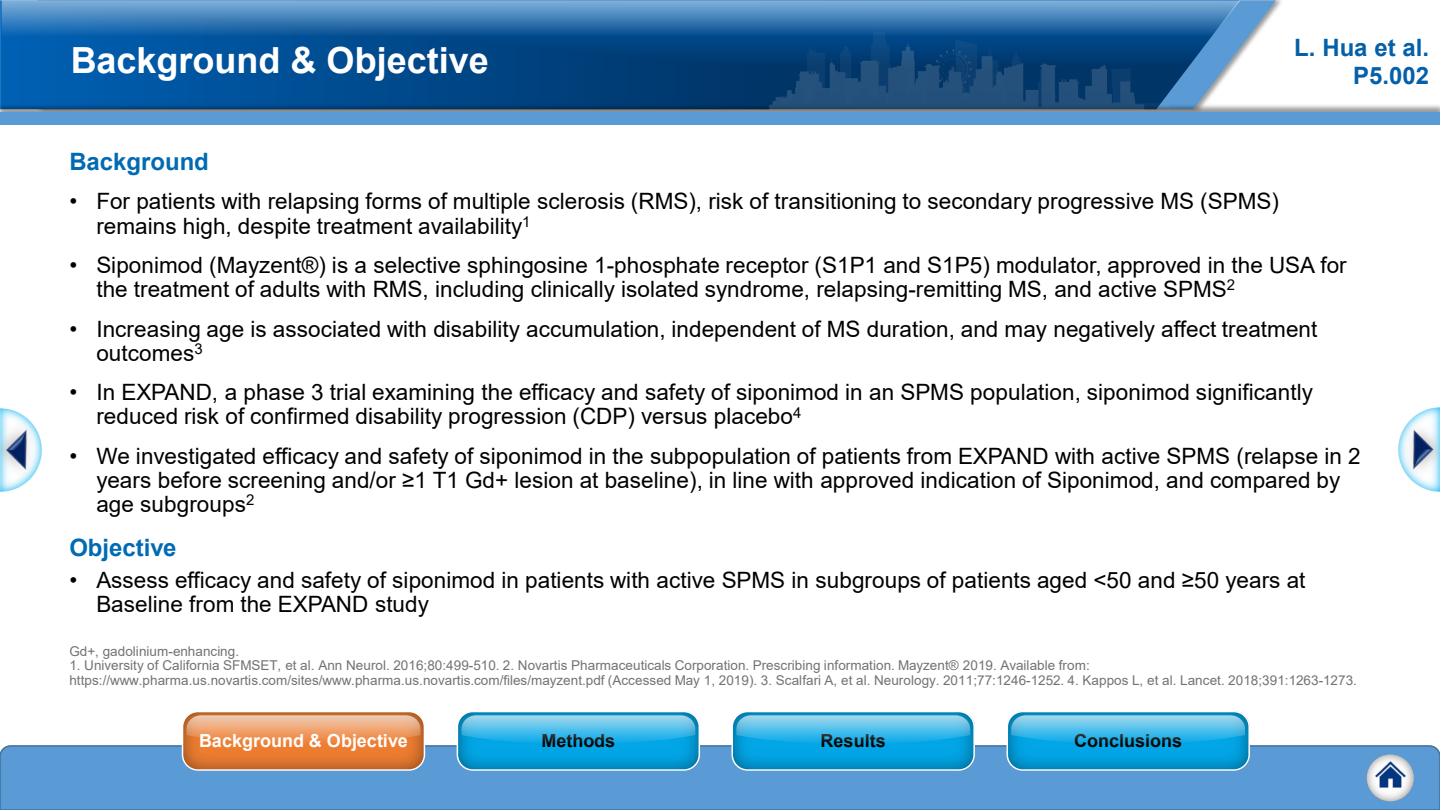
<style>
.page{position:relative;width:1440px;height:810px;background:#fff}
.page>*{position:absolute;margin:0;border:0;box-sizing:border-box;transform-origin:0 0}
.t1{font:700 36px "Arial";color:#fff}
.t2{font:700 24px "Arial";color:#006bb2}
.t3{font:700 24px/28.8px "Arial";color:#0460a9;text-align:right}
.t4{font:22.5px/24.3px "Arial";letter-spacing:.005em;color:#000}
.t5{font:700 18px "Arial";color:#000}
.t6{font:700 18px "Arial";color:#fff}
.t7{font:13.5px/14.5px "Arial";letter-spacing:.005em;color:#767171}
</style>
<div class="page">
<div style="left:0;top:745px;width:1440px;height:65px;background:#5b9bd5"></div>
<img style="left:1007px;top:714px;width:242px;height:56px">
<div style="left:1007px;top:711px;width:243px;height:60px;border:2px solid #fff;border-radius:15px"></div>
<svg style="left:1011px;top:715px;width:234px;height:29px;background:#4ebde8"></svg>
<img style="left:732px;top:714px;width:242px;height:56px">
<div style="left:731px;top:711px;width:244px;height:60px;border:2px solid #fff;border-radius:15px"></div>
<svg style="left:736px;top:715px;width:234px;height:29px;background:#4ebde8"></svg>
<img style="left:457px;top:714px;width:242px;height:56px">
<div style="left:457px;top:711px;width:243px;height:60px;border:2px solid #fff;border-radius:15px"></div>
<svg style="left:462px;top:715px;width:233px;height:29px;background:#4ebde9"></svg>
<img style="left:182px;top:714px;width:243px;height:56px">
<div style="left:182px;top:711px;width:243px;height:60px;border:2px solid #fff;border-radius:15px"></div>
<svg style="left:186px;top:715px;width:234px;height:29px;background:#eda16e"></svg>
<img style="left:0;top:408px;width:19px;height:84px">
<img style="left:0;top:411px;width:42px;height:76px">
<img style="left:1421px;top:408px;width:19px;height:84px">
<img style="left:1398px;top:412px;width:42px;height:76px">
<img style="left:1367px;top:754px;width:47px;height:48px">
<img style="left:1373px;top:758px;width:34px;height:33px">
<svg style="left:1239px;top:0;width:37px;height:59px"></svg>
<svg style="left:0;top:36px;width:1239px;height:65px;background:#085092"></svg>
<img style="left:0;top:101px;width:1440px;height:11px">
<div style="left:0;top:112px;width:1440px;height:13px;background:#5b9bd5"></div>
<img style="left:770px;top:36px;width:398px;height:73px">
<svg style="left:0;top:0;width:1240px;height:36px;background:#4281b9"></svg>
<h1 class="t1" style="left:71px;top:35px;width:420px">Background &amp; Objective</h1>
<p class="t3" style="left:1294px;top:33px;width:136px">L. Hua et al.<br>P5.002</p>
<p class="t2" style="left:69px;top:144px;width:141px">Background</p>
<p class="t4" style="left:96px;top:189px;width:1184px;text-indent:-27px">• For patients with relapsing forms of multiple sclerosis (RMS), risk of transitioning to secondary progressive MS (SPMS) remains high, despite treatment availability<sup>1</sup></p>
<p class="t4" style="left:96px;top:253px;width:1252px;text-indent:-27px">• Siponimod (Mayzent®) is a selective sphingosine 1-phosphate receptor (S1P1 and S1P5) modulator, approved in the USA for the treatment of adults with RMS, including clinically isolated syndrome, relapsing-remitting MS, and active SPMS<sup>2</sup></p>
<p class="t4" style="left:96px;top:316px;width:1223px;text-indent:-27px">• Increasing age is associated with disability accumulation, independent of MS duration, and may negatively affect treatment outcomes<sup>3</sup></p>
<p class="t4" style="left:96px;top:380px;width:1218px;text-indent:-27px">• In EXPAND, a phase 3 trial examining the efficacy and safety of siponimod in an SPMS population, siponimod significantly reduced risk of confirmed disability progression (CDP) versus placebo<sup>4</sup></p>
<p class="t4" style="left:96px;top:443px;width:1266px;text-indent:-27px">• We investigated efficacy and safety of siponimod in the subpopulation of patients from EXPAND with active SPMS (relapse in 2 years before screening and/or ≥1 T1 Gd+ lesion at baseline), in line with approved indication of Siponimod, and compared by age subgroups<sup>2</sup></p>
<p class="t2" style="left:69px;top:530px;width:109px">Objective</p>
<p class="t4" style="left:96px;top:568px;width:1211px;text-indent:-27px">• Assess efficacy and safety of siponimod in patients with active SPMS in subgroups of patients aged &lt;50 and ≥50 years at<br>Baseline from the EXPAND study</p>
<p class="t7" style="left:69px;top:644px;width:171px">Gd+, gadolinium-enhancing.</p>
<p class="t7" style="left:69px;top:658px;width:1289px">1. University of California SFMSET, et al. Ann Neurol. 2016;80:499-510. 2. Novartis Pharmaceuticals Corporation. Prescribing information. Mayzent® 2019. Available from: https://www.pharma.us.novartis.com/sites/www.pharma.us.novartis.com/files/mayzent.pdf (Accessed May 1, 2019). 3. Scalfari A, et al. Neurology. 2011;77:1246-1252. 4. Kappos L, et al. Lancet. 2018;391:1263-1273.</p>
<p class="t6" style="left:199px;top:728px;width:210px">Background &amp; Objective</p>
<p class="t5" style="left:541px;top:728px;width:75px">Methods</p>
<p class="t5" style="left:821px;top:728px;width:67px">Results</p>
<p class="t5" style="left:1074px;top:728px;width:110px">Conclusions</p>
</div>
